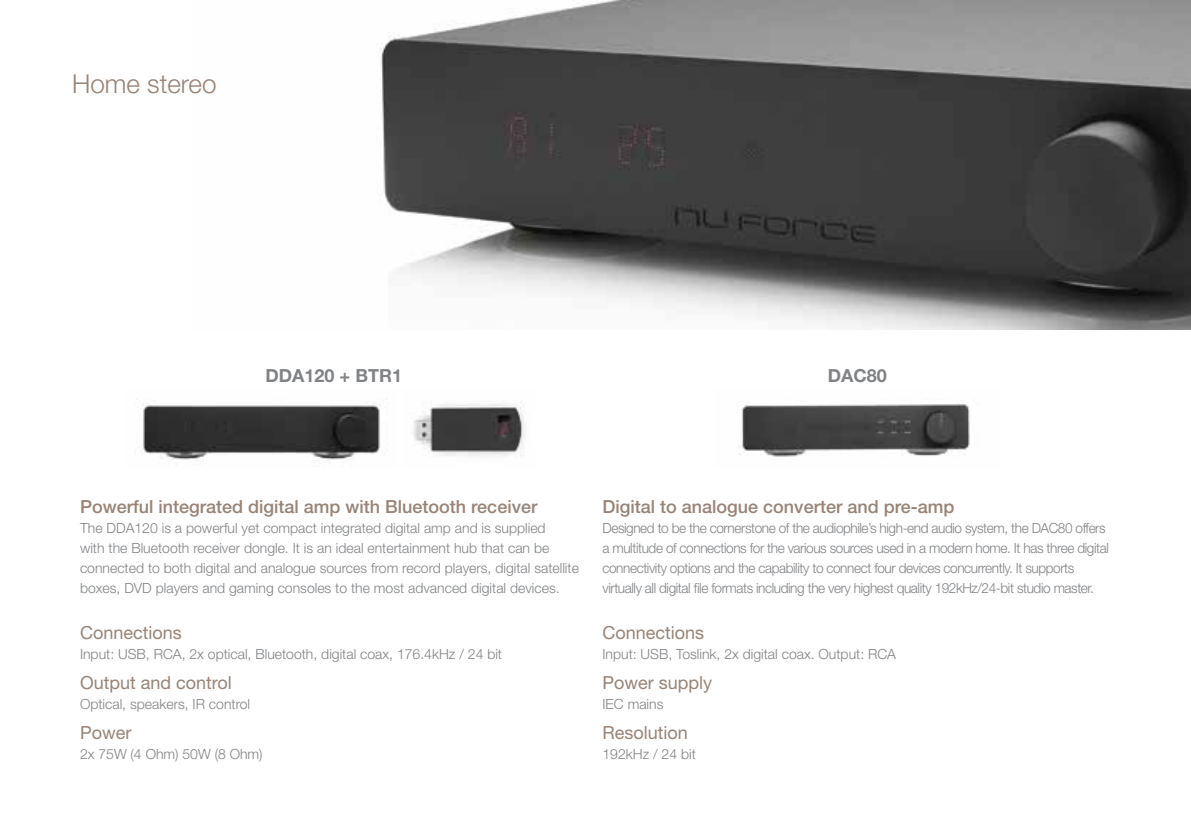
<style>
.page{position:relative;width:1191px;height:840px;background:#fff}
.page>*{position:absolute;margin:0;border:0;box-sizing:border-box;transform-origin:0 0}
.t1{font:300 26px "Helvetica Neue";color:#988376}
.t2{font:500 18px "Helvetica Neue";color:#988376}
.t3{font:18px "Helvetica Neue";color:#988376}
.t4{font:700 18px "Helvetica Neue";color:#808285}
.t5{font:300 14px/20px "Helvetica Neue";color:#808285}
.t6{font:300 14px/20px "Helvetica Neue";letter-spacing:-.03em;color:#808285}
</style>
<div class="page">
<img style="left:379px;top:0;width:812px;height:329px">
<img style="left:136px;top:398px;width:252px;height:66px">
<img style="left:413px;top:402px;width:112px;height:54px">
<img style="left:738px;top:402px;width:232px;height:55px">
<h1 class="t1" style="left:72px;top:67px;width:146px">Home stereo</h1>
<p class="t4" style="left:265px;top:364px;width:138px">DDA120 + BTR1</p>
<p class="t4" style="left:827px;top:364px;width:61px">DAC80</p>
<p class="t2" style="left:80px;top:495px;width:459px">Powerful integrated digital amp with Bluetooth receiver</p>
<p class="t5" style="left:80px;top:517px;width:500px">The DDA120 is a powerful yet compact integrated digital amp and is supplied<br>with the Bluetooth receiver dongle. It is an ideal entertainment hub that can be connected to both digital and analogue sources from record players, digital satellite boxes, DVD players and gaming consoles to the most advanced digital devices.</p>
<p class="t2" style="left:602px;top:495px;width:353px">Digital to analogue converter and pre-amp</p>
<p class="t6" style="left:602px;top:517px;width:508px">Designed to be the cornerstone of the audiophile’s high-end audio system, the DAC80 offers a multitude of connections for the various sources used in a modern home. It has three digital connectivity options and the capability to connect four devices concurrently. It supports virtually all digital file formats including the very highest quality 192kHz/24-bit studio master.</p>
<p class="t3" style="left:80px;top:621px;width:103px">Connections</p>
<p class="t5" style="left:80px;top:643px;width:423px">Input: USB, RCA, 2x optical, Bluetooth, digital coax, 176.4kHz / 24 bit</p>
<p class="t3" style="left:602px;top:621px;width:103px">Connections</p>
<p class="t5" style="left:602px;top:643px;width:295px">Input: USB, Toslink, 2x digital coax. Output: RCA</p>
<p class="t3" style="left:80px;top:671px;width:153px">Output and control</p>
<p class="t5" style="left:80px;top:693px;width:172px">Optical, speakers, IR control</p>
<p class="t3" style="left:602px;top:671px;width:111px">Power supply</p>
<p class="t5" style="left:602px;top:693px;width:62px">IEC mains</p>
<p class="t3" style="left:80px;top:721px;width:53px">Power</p>
<p class="t5" style="left:80px;top:743px;width:184px">2x 75W (4 Ohm) 50W (8 Ohm)</p>
<p class="t3" style="left:602px;top:721px;width:87px">Resolution</p>
<p class="t5" style="left:602px;top:743px;width:95px">192kHz / 24 bit</p>
</div>
